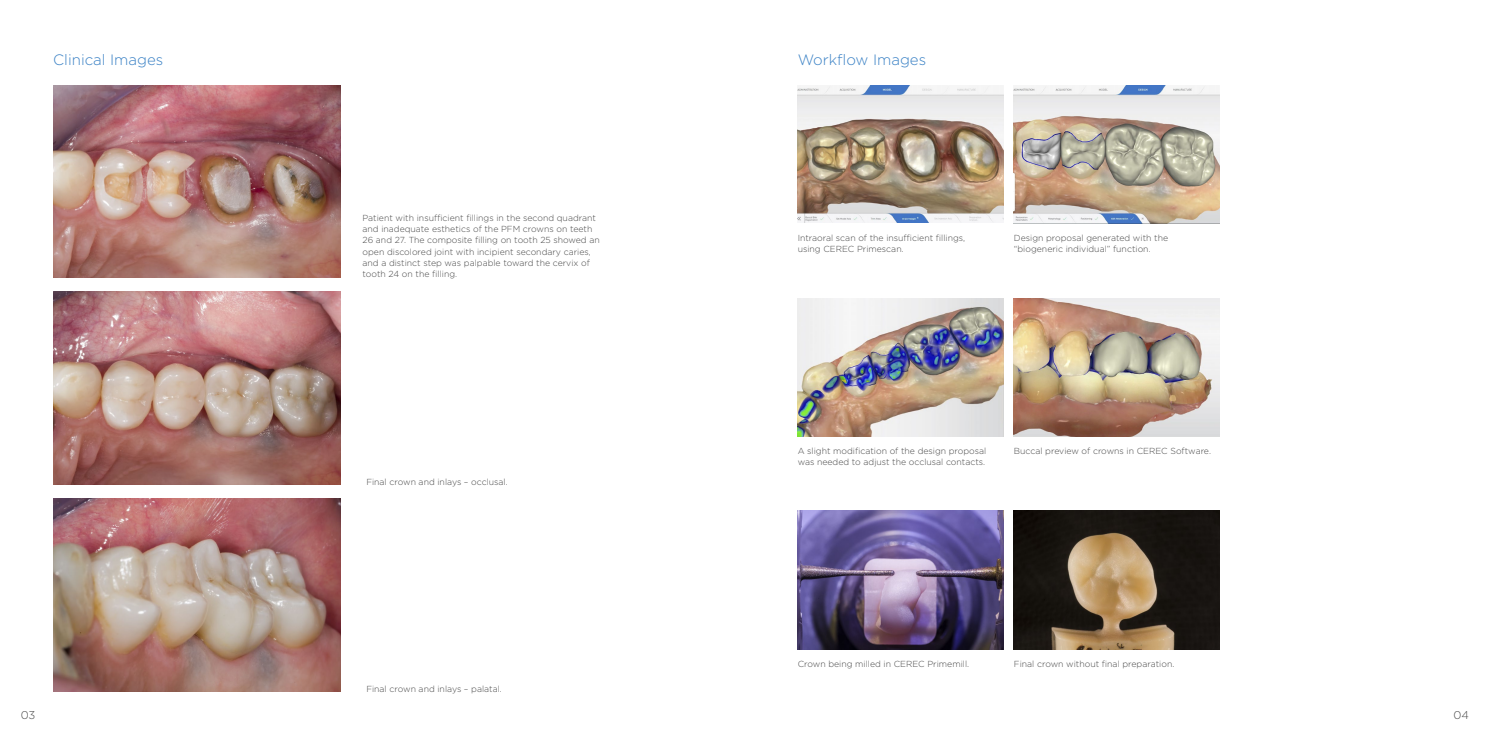
<style>
.page{position:relative;width:1489px;height:745px;background:#fff}
.page>*{position:absolute;margin:0;border:0;box-sizing:border-box;transform-origin:0 0}
.t1{font:300 15px "Gotham";color:#3a81c5}
.t2{font:300 11.25px "Gotham";color:#484848}
.t3{font:300 8.75px/11.2px "Gotham";color:#484848}
</style>
<div class="page">
<img style="left:53px;top:85px;width:287px;height:192px">
<img style="left:53px;top:291px;width:287px;height:193px">
<img style="left:53px;top:498px;width:287px;height:193px">
<img style="left:797px;top:85px;width:206px;height:137px">
<img style="left:1013px;top:85px;width:206px;height:138px">
<img style="left:797px;top:510px;width:206px;height:138px">
<img style="left:797px;top:298px;width:206px;height:138px">
<img style="left:1013px;top:510px;width:206px;height:138px">
<img style="left:1013px;top:298px;width:206px;height:138px">
<h1 class="t1" style="left:53px;top:50px;width:111px">Clinical Images</h1>
<h1 class="t1" style="left:797px;top:50px;width:130px">Workflow Images</h1>
<p class="t3" style="left:362px;top:211px;width:239px">Patient with insufficient fillings in the second quadrant and inadequate esthetics of the PFM crowns on teeth 26 and 27. The composite filling on tooth 25 showed an open discolored joint with incipient secondary caries, and a distinct step was palpable toward the cervix of tooth 24 on the filling.</p>
<p class="t3" style="left:366px;top:475px;width:143px">Final crown and inlays – occlusal.</p>
<p class="t3" style="left:366px;top:682px;width:137px">Final crown and inlays – palatal.</p>
<p class="t3" style="left:797px;top:232px;width:169px">Intraoral scan of the insufficient fillings, using CEREC Primescan.</p>
<p class="t3" style="left:1013px;top:232px;width:156px">Design proposal generated with the “biogeneric individual” function.</p>
<p class="t3" style="left:797px;top:445px;width:190px">A slight modification of the design proposal was needed to adjust the occlusal contacts.</p>
<p class="t3" style="left:1013px;top:445px;width:198px">Buccal preview of crowns in CEREC Software.</p>
<p class="t3" style="left:797px;top:657px;width:173px">Crown being milled in CEREC Primemill.</p>
<p class="t3" style="left:1013px;top:657px;width:162px">Final crown without final preparation.</p>
<p class="t2" style="left:21px;top:707px;width:16px">03</p>
<p class="t2" style="left:1453px;top:707px;width:17px">04</p>
</div>
